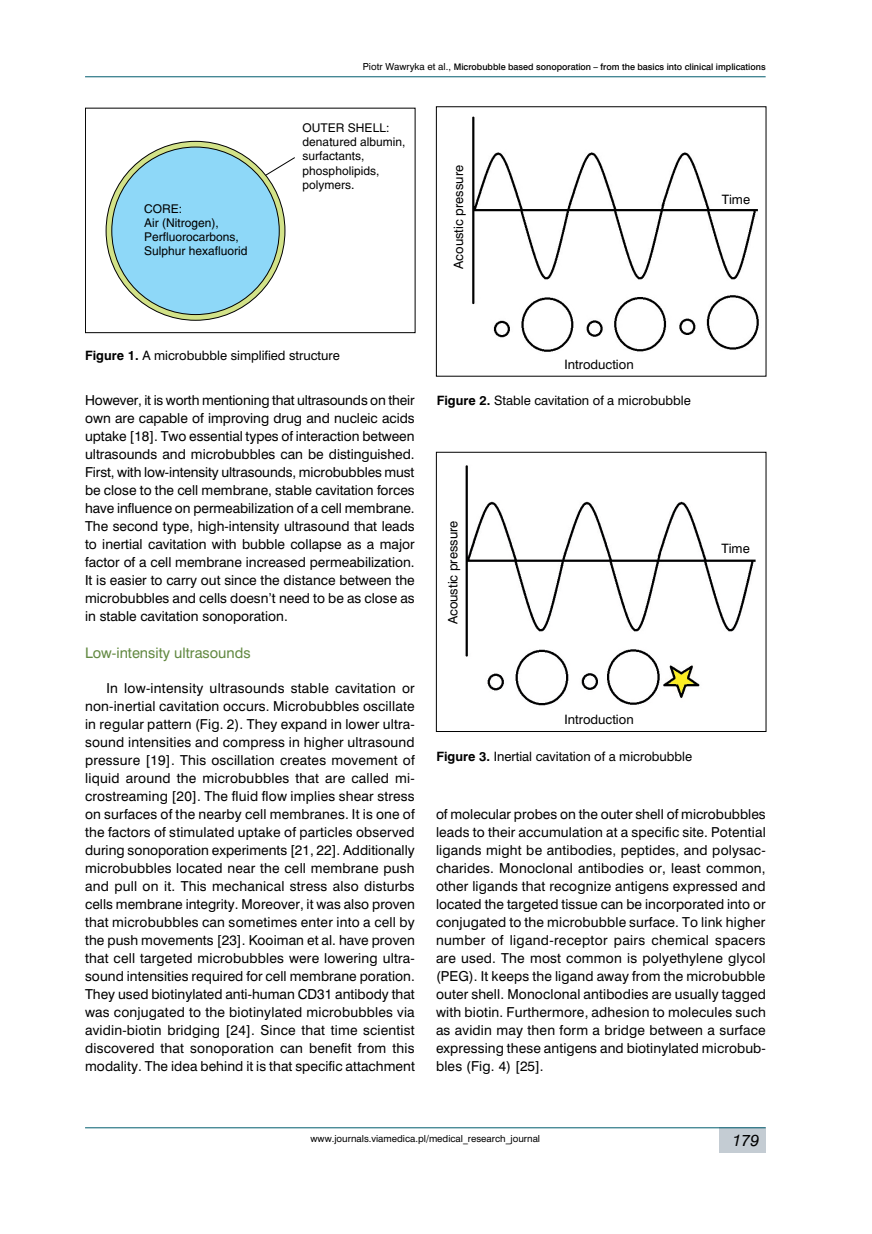
<style>
.page{position:relative;width:872px;height:1234px;background:#fff}
.page>*{position:absolute;margin:0;border:0;box-sizing:border-box;transform-origin:0 0}
.t1{font:italic 15px "Swis 721 PL";color:#000}
.t2{font:13.5px "Swis 721 PL";color:#628941}
.t3{font:12.75px/18px "Swis 721 PL";letter-spacing:.005em;color:#000;text-align:justify}
.t4{font:12px "Swis 721 PL";color:#000}
.t5{font:12px/14.1px "Switzerland";color:#000}
.t6{font:9px "Swis 721 Md EU";color:#000}
.t7{font:9px "Swis 721 PL";color:#000}
.s1{font-family:"Swis 721 PL"}
.s2{font-weight:700}
</style>
<div class="page">
<hr style="left:85px;top:76px;width:680px;height:1px;background:#005c6e">
<div style="left:719px;top:1127px;width:46px;height:25px;background:#c4ccd3"></div>
<hr style="left:85px;top:1127px;width:680px;height:1px;background:#005c6e">
<img style="left:472px;top:116px;width:287px;height:236px">
<svg style="left:106px;top:141px;width:179px;height:179px;background:#a5b26d"></svg>
<div style="left:112px;top:147px;width:167px;height:167px;background:#8ed8f8;border-radius:50%"></div>
<svg style="left:264px;top:157px;width:31px;height:19px"></svg>
<div style="left:85px;top:108px;width:330px;height:225px;border:1px solid #000"></div>
<img style="left:465px;top:465px;width:291px;height:241px">
<div style="left:436px;top:452px;width:330px;height:279px;border:1px solid #000"></div>
<p class="t5" style="left:144px;top:201px;width:105px">CORE:<br>Air (Nitrogen),<br>Perfluorocarbons,<br>Sulphur hexafluorid</p>
<p class="t6" style="left:363px;top:61px;width:404px"><span class="s1">Piotr Wawryka et al.,</span> Microbubble based sonoporation – from the basics into clinical implications</p>
<p class="t5" style="left:302px;top:121px;width:104px">OUTER SHELL: denatured albumin, surfactants, phospholipids, polymers.</p>
<p class="t4" style="left:450px;top:269px;width:105px;rotate:-90deg">Acoustic pressure</p>
<p class="t4" style="left:721px;top:191px;width:30px">Time</p>
<p class="t4" style="left:85px;top:347px;width:256px"><span class="s2">Figure 1.</span> A microbubble simplified structure</p>
<p class="t3" style="left:85px;top:391px;width:331px">However, it is worth mentioning that ultrasounds on their own are capable of improving drug and nucleic acids uptake [18]. Two essential types of interaction between ultrasounds and microbubbles can be distinguished.<br>First, with low-intensity ultrasounds, microbubbles must be close to the cell membrane, stable cavitation forces have influence on permeabilization of a cell membrane.<br>The second type, high-intensity ultrasound that leads to inertial cavitation with bubble collapse as a major factor of a cell membrane increased permeabilization.<br>It is easier to carry out since the distance between the microbubbles and cells doesn’t need to be as close as in stable cavitation sonoporation.</p>
<p class="t2" style="left:85px;top:643px;width:167px">Low-intensity ultrasounds</p>
<p class="t3" style="left:85px;top:678px;width:331px;text-indent:21px">In low-intensity ultrasounds stable cavitation or non-inertial cavitation occurs. Microbubbles oscillate in regular pattern (Fig. 2). They expand in lower ultra&shy;sound intensities and compress in higher ultrasound pressure [19]. This oscillation creates movement of liquid around the microbubbles that are called mi&shy;crostreaming [20]. The fluid flow implies shear stress on surfaces of the nearby cell membranes. It is one of the factors of stimulated uptake of particles observed during sonoporation experiments [21, 22]. Additionally microbubbles located near the cell membrane push and pull on it. This mechanical stress also disturbs cells membrane integrity. Moreover, it was also proven that microbubbles can sometimes enter into a cell by the push movements [23]. Kooiman et al. have proven that cell targeted microbubbles were lowering ultra&shy;sound intensities required for cell membrane poration.<br>They used biotinylated anti-human CD31 antibody that was conjugated to the biotinylated microbubbles via avidin-biotin bridging [24]. Since that time scientist discovered that sonoporation can benefit from this modality. The idea behind it is that specific attachment</p>
<p class="t4" style="left:564px;top:357px;width:71px">Introduction</p>
<p class="t4" style="left:437px;top:393px;width:255px"><span class="s2">Figure 2.</span> Stable cavitation of a microbubble</p>
<p class="t4" style="left:445px;top:624px;width:105px;rotate:-90deg">Acoustic pressure</p>
<p class="t4" style="left:721px;top:540px;width:30px">Time</p>
<p class="t4" style="left:564px;top:711px;width:71px">Introduction</p>
<p class="t4" style="left:436px;top:748px;width:257px"><span class="s2">Figure 3.</span> Inertial cavitation of a microbubble</p>
<p class="t3" style="left:436px;top:805px;width:331px">of molecular probes on the outer shell of microbubbles leads to their accumulation at a specific site. Potential ligands might be antibodies, peptides, and polysac&shy;charides. Monoclonal antibodies or, least common, other ligands that recognize antigens expressed and located the targeted tissue can be incorporated into or conjugated to the microbubble surface. To link higher number of ligand-receptor pairs chemical spacers are used. The most common is polyethylene glycol (PEG). It keeps the ligand away from the microbubble outer shell. Monoclonal antibodies are usually tagged with biotin. Furthermore, adhesion to molecules such as avidin may then form a bridge between a surface expressing these antigens and biotinylated microbub&shy;bles (Fig. 4) [25].</p>
<p class="t7" style="left:310px;top:1132px;width:231px">www.journals.viamedica.pl/medical_research_journal</p>
<p class="t1" style="left:732px;top:1130px;width:28px">179</p>
</div>
